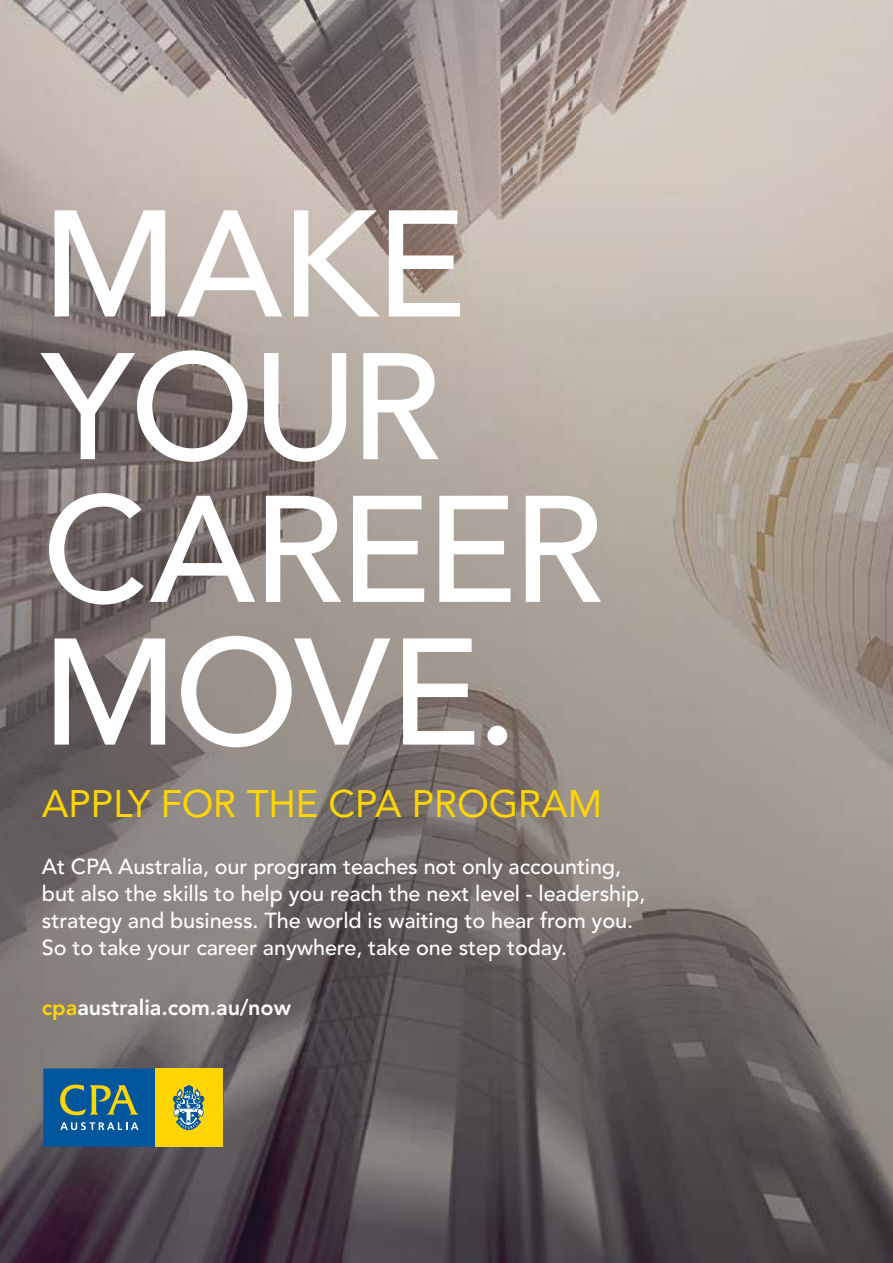
<style>
.page{position:relative;width:893px;height:1263px;background:#fff}
.page>*{position:absolute;margin:0;border:0;box-sizing:border-box;transform-origin:0 0}
.t1{font:500 149.85px/142.6px "Avenir LT Std";letter-spacing:-.02em;color:#fff}
.t2{font:38.1px "Avenir LT Std";letter-spacing:-.005em;color:#ffd500}
.t3{font:500 21.6px/27px "Avenir LT Std";letter-spacing:-.005em;color:#fff}
.t4{font:800 21.6px "Avenir LT Std";letter-spacing:-.005em;color:#fff}
.s1{color:#ffd500}
</style>
<div class="page">
<img style="left:0;top:0;width:893px;height:1263px">
<div style="left:155px;top:1068px;width:67px;height:79px;background:#ffd500"></div>
<svg style="left:173px;top:1085px;width:32px;height:45px"></svg>
<svg style="left:43px;top:1068px;width:112px;height:79px;background:#1e6590"></svg>
<h1 class="t1" style="left:42px;top:197px;width:563px">MAKE<br>YOUR<br>CAREER<br>MOVE.</h1>
<h2 class="t2" style="left:42px;top:782px;width:562px">APPLY FOR THE CPA PROGRAM</h2>
<p class="t3" style="left:42px;top:853px;width:605px">At CPA Australia, our program teaches not only accounting, but also the skills to help you reach the next level - leadership, strategy and business. The world is waiting to hear from you.<br>So to take your career anywhere, take one step today.</p>
<p class="t4" style="left:42px;top:995px;width:250px"><span class="s1">cpa</span>australia.com.au/now</p>
</div>
